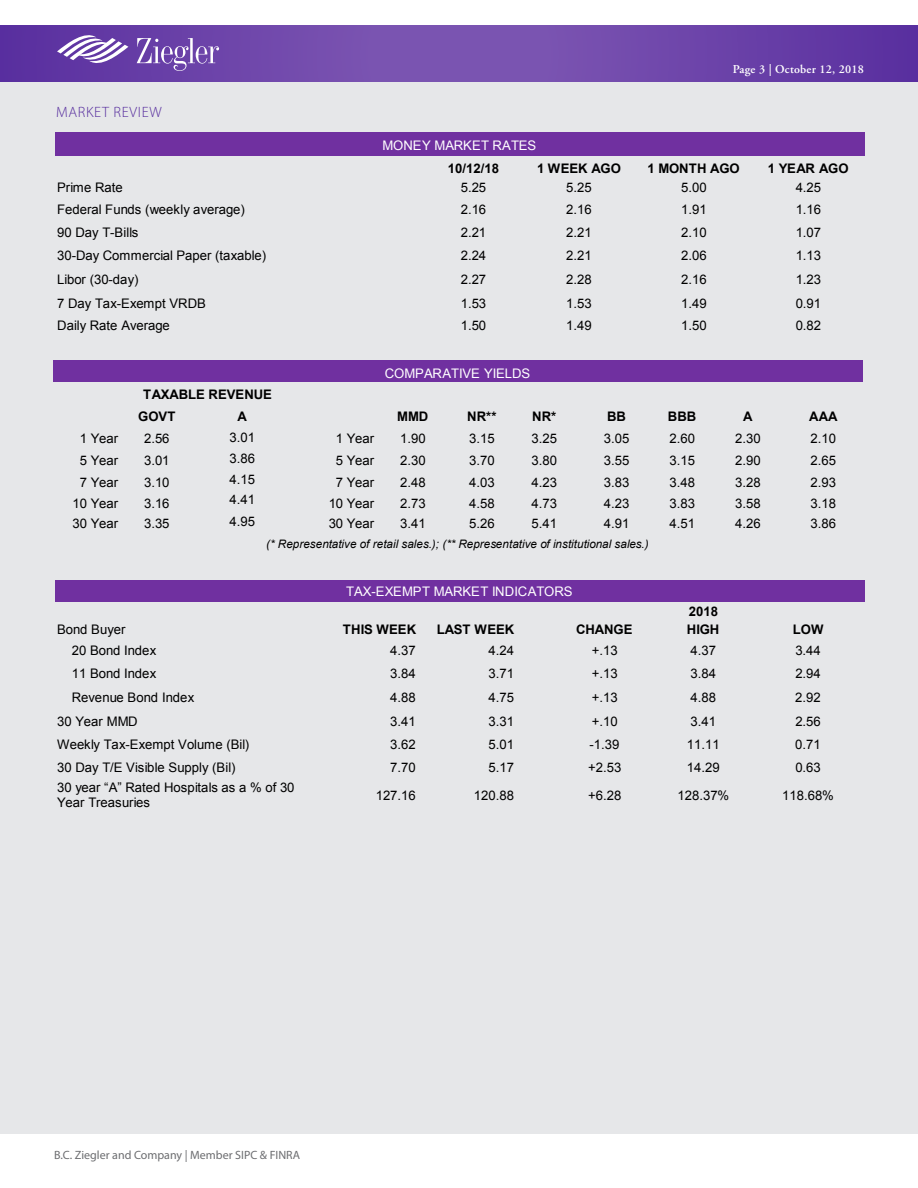
<style>
.page{position:relative;width:918px;height:1188px;background:#fff}
.page>*{position:absolute;margin:0;border:0;box-sizing:border-box;transform-origin:0 0}
.t1{font:300 15px "Myriad Pro";letter-spacing:.045em;color:#552b9d}
.t2{font:13.2px/21px "Arial";color:#000;text-align:center}
.t3{font:13.2px/20.9px "Arial";color:#fff}
.t4{font:700 13.2px/21.3px "Arial";color:#000}
.t5{font:12px "Myriad Pro";color:#6c6d70}
.Normal_text{font:600 12px "Adobe Garamond";letter-spacing:.02em;color:#fff}
.t6{font:italic 11.7px "Arial";color:#000}
.s1{font-weight:700;color:#000}
.s2{font-weight:700}
</style>
<div class="page">
<svg style="left:0;top:25px;width:918px;height:58px;background:#6f48ab"></svg>
<div style="left:0;top:83px;width:918px;height:1051px;background:#e6e7e9"></div>
<div style="left:57px;top:132px;width:805px;height:21px;background:#7030a0"></div>
<hr style="left:57px;top:153px;width:805px;height:2px;background:#7030a0">
<div style="left:53px;top:360px;width:810px;height:22px;background:#7030a0"></div>
<div style="left:55px;top:580px;width:809px;height:22px;background:#7030a0"></div>
<svg style="left:137px;top:38px;width:82px;height:33px;background:#8665b8"></svg>
<svg style="left:57px;top:36px;width:71px;height:32px"></svg>
<p class="t1" style="left:56px;top:103px;width:107px">MARKET REVIEW</p>
<p class="t3" style="left:383px;top:135px;width:240px">MONEY MARKET RATES<br>MONEY MA<span class="s1">10</span>RK<span class="s1">/12</span>E<span class="s1">/</span>T<span class="s1">18</span>RATES<span class="s1">1 WEEK AGO</span></p>
<p class="Normal_text" style="left:733px;top:63px;width:133px">Page 3 | October 12, 2018</p>
<p class="t4" style="left:648px;top:159px;width:94px">1 MONTH AGO</p>
<p class="t4" style="left:768px;top:159px;width:82px">1 YEAR AGO</p>
<p class="t2" style="left:57px;top:177px;width:67px">Prime Rate</p>
<p class="t2" style="left:461px;top:177px;width:27px">5.25</p>
<p class="t2" style="left:566px;top:177px;width:27px">5.25</p>
<p class="t2" style="left:681px;top:177px;width:27px">5.00</p>
<p class="t2" style="left:796px;top:177px;width:27px">4.25</p>
<p class="t2" style="left:57px;top:199px;width:189px">Federal Funds (weekly average)</p>
<p class="t2" style="left:461px;top:199px;width:27px">2.16</p>
<p class="t2" style="left:566px;top:199px;width:27px">2.16</p>
<p class="t2" style="left:681px;top:199px;width:27px">1.91</p>
<p class="t2" style="left:796px;top:199px;width:27px">1.16</p>
<p class="t2" style="left:57px;top:222px;width:83px">90 Day T-Bills</p>
<p class="t2" style="left:461px;top:222px;width:27px">2.21</p>
<p class="t2" style="left:566px;top:222px;width:27px">2.21</p>
<p class="t2" style="left:681px;top:222px;width:27px">2.10</p>
<p class="t2" style="left:796px;top:222px;width:27px">1.07</p>
<p class="t2" style="left:57px;top:245px;width:210px">30-Day Commercial Paper (taxable)</p>
<p class="t2" style="left:461px;top:245px;width:27px">2.24</p>
<p class="t2" style="left:566px;top:245px;width:27px">2.21</p>
<p class="t2" style="left:681px;top:245px;width:27px">2.06</p>
<p class="t2" style="left:796px;top:245px;width:27px">1.13</p>
<p class="t2" style="left:57px;top:269px;width:83px">Libor (30-day)</p>
<p class="t2" style="left:461px;top:269px;width:27px">2.27</p>
<p class="t2" style="left:566px;top:269px;width:27px">2.28</p>
<p class="t2" style="left:681px;top:269px;width:27px">2.16</p>
<p class="t2" style="left:796px;top:269px;width:27px">1.23</p>
<p class="t2" style="left:57px;top:293px;width:150px">7 Day Tax-Exempt VRDB</p>
<p class="t2" style="left:461px;top:293px;width:27px">1.53</p>
<p class="t2" style="left:566px;top:293px;width:27px">1.53</p>
<p class="t2" style="left:681px;top:293px;width:27px">1.49</p>
<p class="t2" style="left:796px;top:293px;width:27px">0.91</p>
<p class="t2" style="left:57px;top:315px;width:114px">Daily Rate Average</p>
<p class="t2" style="left:461px;top:315px;width:27px">1.50</p>
<p class="t2" style="left:566px;top:315px;width:27px">1.49</p>
<p class="t2" style="left:681px;top:315px;width:27px">1.50</p>
<p class="t2" style="left:796px;top:315px;width:27px">0.82</p>
<p class="t3" style="left:385px;top:363px;width:147px">COMPARATIVE YIELDS</p>
<p class="t4" style="left:138px;top:385px;width:135px;text-indent:5px">TAXABLE REVENUE<br>GOVT</p>
<p class="t2" style="left:229px;top:406px;width:27px"><span class="s2">A<br></span>3.01<br>3.86<br>4.15<br>4.41<br>4.95</p>
<p class="t4" style="left:397px;top:406px;width:32px">MMD</p>
<p class="t4" style="left:467px;top:406px;width:31px">NR**</p>
<p class="t4" style="left:532px;top:406px;width:26px">NR*</p>
<p class="t4" style="left:607px;top:406px;width:20px">BB</p>
<p class="t4" style="left:668px;top:406px;width:30px">BBB</p>
<p class="t4" style="left:743px;top:406px;width:11px">A</p>
<p class="t4" style="left:809px;top:406px;width:30px">AAA</p>
<p class="t2" style="left:80px;top:428px;width:40px">1 Year</p>
<p class="t2" style="left:144px;top:428px;width:27px">2.56</p>
<p class="t2" style="left:336px;top:428px;width:40px">1 Year</p>
<p class="t2" style="left:400px;top:428px;width:27px">1.90</p>
<p class="t2" style="left:469px;top:428px;width:27px">3.15</p>
<p class="t2" style="left:532px;top:428px;width:27px">3.25</p>
<p class="t2" style="left:604px;top:428px;width:27px">3.05</p>
<p class="t2" style="left:669px;top:428px;width:27px">2.60</p>
<p class="t2" style="left:735px;top:428px;width:27px">2.30</p>
<p class="t2" style="left:811px;top:428px;width:27px">2.10</p>
<p class="t2" style="left:80px;top:450px;width:40px">5 Year</p>
<p class="t2" style="left:144px;top:450px;width:27px">3.01</p>
<p class="t2" style="left:336px;top:450px;width:40px">5 Year</p>
<p class="t2" style="left:400px;top:450px;width:27px">2.30</p>
<p class="t2" style="left:469px;top:450px;width:27px">3.70</p>
<p class="t2" style="left:532px;top:450px;width:27px">3.80</p>
<p class="t2" style="left:604px;top:450px;width:27px">3.55</p>
<p class="t2" style="left:669px;top:450px;width:27px">3.15</p>
<p class="t2" style="left:735px;top:450px;width:27px">2.90</p>
<p class="t2" style="left:811px;top:450px;width:27px">2.65</p>
<p class="t2" style="left:80px;top:472px;width:40px">7 Year</p>
<p class="t2" style="left:144px;top:472px;width:27px">3.10</p>
<p class="t2" style="left:336px;top:472px;width:40px">7 Year</p>
<p class="t2" style="left:400px;top:472px;width:27px">2.48</p>
<p class="t2" style="left:469px;top:472px;width:27px">4.03</p>
<p class="t2" style="left:532px;top:472px;width:27px">4.23</p>
<p class="t2" style="left:604px;top:472px;width:27px">3.83</p>
<p class="t2" style="left:669px;top:472px;width:27px">3.48</p>
<p class="t2" style="left:735px;top:472px;width:27px">3.28</p>
<p class="t2" style="left:811px;top:472px;width:27px">2.93</p>
<p class="t2" style="left:73px;top:493px;width:47px">10 Year</p>
<p class="t2" style="left:144px;top:493px;width:27px">3.16</p>
<p class="t2" style="left:329px;top:493px;width:47px">10 Year</p>
<p class="t2" style="left:400px;top:493px;width:27px">2.73</p>
<p class="t2" style="left:469px;top:493px;width:27px">4.58</p>
<p class="t2" style="left:532px;top:493px;width:27px">4.73</p>
<p class="t2" style="left:604px;top:493px;width:27px">4.23</p>
<p class="t2" style="left:669px;top:493px;width:27px">3.83</p>
<p class="t2" style="left:735px;top:493px;width:27px">3.58</p>
<p class="t2" style="left:811px;top:493px;width:27px">3.18</p>
<p class="t2" style="left:73px;top:513px;width:47px">30 Year</p>
<p class="t2" style="left:144px;top:513px;width:27px">3.35</p>
<p class="t2" style="left:329px;top:513px;width:47px">30 Year</p>
<p class="t2" style="left:400px;top:513px;width:27px">3.41</p>
<p class="t2" style="left:469px;top:513px;width:27px">5.26</p>
<p class="t2" style="left:532px;top:513px;width:27px">5.41</p>
<p class="t2" style="left:604px;top:513px;width:27px">4.91</p>
<p class="t2" style="left:669px;top:513px;width:27px">4.51</p>
<p class="t2" style="left:735px;top:513px;width:27px">4.26</p>
<p class="t2" style="left:811px;top:513px;width:27px">3.86</p>
<p class="t6" style="left:266px;top:537px;width:384px">(* Representative of retail sales.); (** Representative of institutional sales.)</p>
<p class="t3" style="left:346px;top:581px;width:228px">TAX-EXEMPT MARKET INDICATORS</p>
<p class="t4" style="left:689px;top:601px;width:31px">2018</p>
<p class="t2" style="left:57px;top:619px;width:70px">Bond Buyer</p>
<p class="t4" style="left:343px;top:619px;width:75px">THIS WEEK</p>
<p class="t4" style="left:437px;top:619px;width:79px">LAST WEEK</p>
<p class="t4" style="left:576px;top:619px;width:58px">CHANGE</p>
<p class="t4" style="left:687px;top:619px;width:34px">HIGH</p>
<p class="t4" style="left:793px;top:619px;width:32px">LOW</p>
<p class="t2" style="left:72px;top:640px;width:86px">20 Bond Index</p>
<p class="t2" style="left:390px;top:640px;width:27px">4.37</p>
<p class="t2" style="left:488px;top:640px;width:27px">4.24</p>
<p class="t2" style="left:592px;top:640px;width:27px">+.13</p>
<p class="t2" style="left:691px;top:640px;width:27px">4.37</p>
<p class="t2" style="left:795px;top:640px;width:27px">3.44</p>
<p class="t2" style="left:72px;top:663px;width:86px">11 Bond Index</p>
<p class="t2" style="left:390px;top:663px;width:27px">3.84</p>
<p class="t2" style="left:488px;top:663px;width:27px">3.71</p>
<p class="t2" style="left:592px;top:663px;width:27px">+.13</p>
<p class="t2" style="left:691px;top:663px;width:27px">3.84</p>
<p class="t2" style="left:795px;top:663px;width:27px">2.94</p>
<p class="t2" style="left:72px;top:687px;width:124px">Revenue Bond Index</p>
<p class="t2" style="left:390px;top:687px;width:27px">4.88</p>
<p class="t2" style="left:488px;top:687px;width:27px">4.75</p>
<p class="t2" style="left:592px;top:687px;width:27px">+.13</p>
<p class="t2" style="left:691px;top:687px;width:27px">4.88</p>
<p class="t2" style="left:795px;top:687px;width:27px">2.92</p>
<p class="t2" style="left:57px;top:711px;width:82px">30 Year MMD</p>
<p class="t2" style="left:390px;top:711px;width:27px">3.41</p>
<p class="t2" style="left:488px;top:711px;width:27px">3.31</p>
<p class="t2" style="left:592px;top:711px;width:27px">+.10</p>
<p class="t2" style="left:691px;top:711px;width:27px">3.41</p>
<p class="t2" style="left:795px;top:711px;width:27px">2.56</p>
<p class="t2" style="left:57px;top:734px;width:194px">Weekly Tax-Exempt Volume (Bil)</p>
<p class="t2" style="left:390px;top:734px;width:27px">3.62</p>
<p class="t2" style="left:488px;top:734px;width:27px">5.01</p>
<p class="t2" style="left:590px;top:734px;width:31px">-1.39</p>
<p class="t2" style="left:687px;top:734px;width:34px">11.11</p>
<p class="t2" style="left:795px;top:734px;width:27px">0.71</p>
<p class="t2" style="left:57px;top:757px;width:180px">30 Day T/E Visible Supply (Bil)</p>
<p class="t2" style="left:390px;top:757px;width:27px">7.70</p>
<p class="t2" style="left:488px;top:757px;width:27px">5.17</p>
<p class="t2" style="left:588px;top:757px;width:35px">+2.53</p>
<p class="t2" style="left:687px;top:757px;width:34px">14.29</p>
<p class="t2" style="left:795px;top:757px;width:27px">0.63</p>
<p class="t2" style="left:57px;top:780px;width:239px;line-height:15.3px;text-align:left">30 year “A” Rated Hospitals as a % of 30<br>Year Treasuries</p>
<p class="t2" style="left:376px;top:785px;width:42px">127.16</p>
<p class="t2" style="left:474px;top:785px;width:42px">120.88</p>
<p class="t2" style="left:588px;top:785px;width:35px">+6.28</p>
<p class="t2" style="left:677px;top:785px;width:53px">128.37%</p>
<p class="t2" style="left:782px;top:785px;width:53px">118.68%</p>
<p class="t5" style="left:54px;top:1147px;width:248px">B.C. Ziegler and Company | Member SIPC &amp; FINRA</p>
</div>
